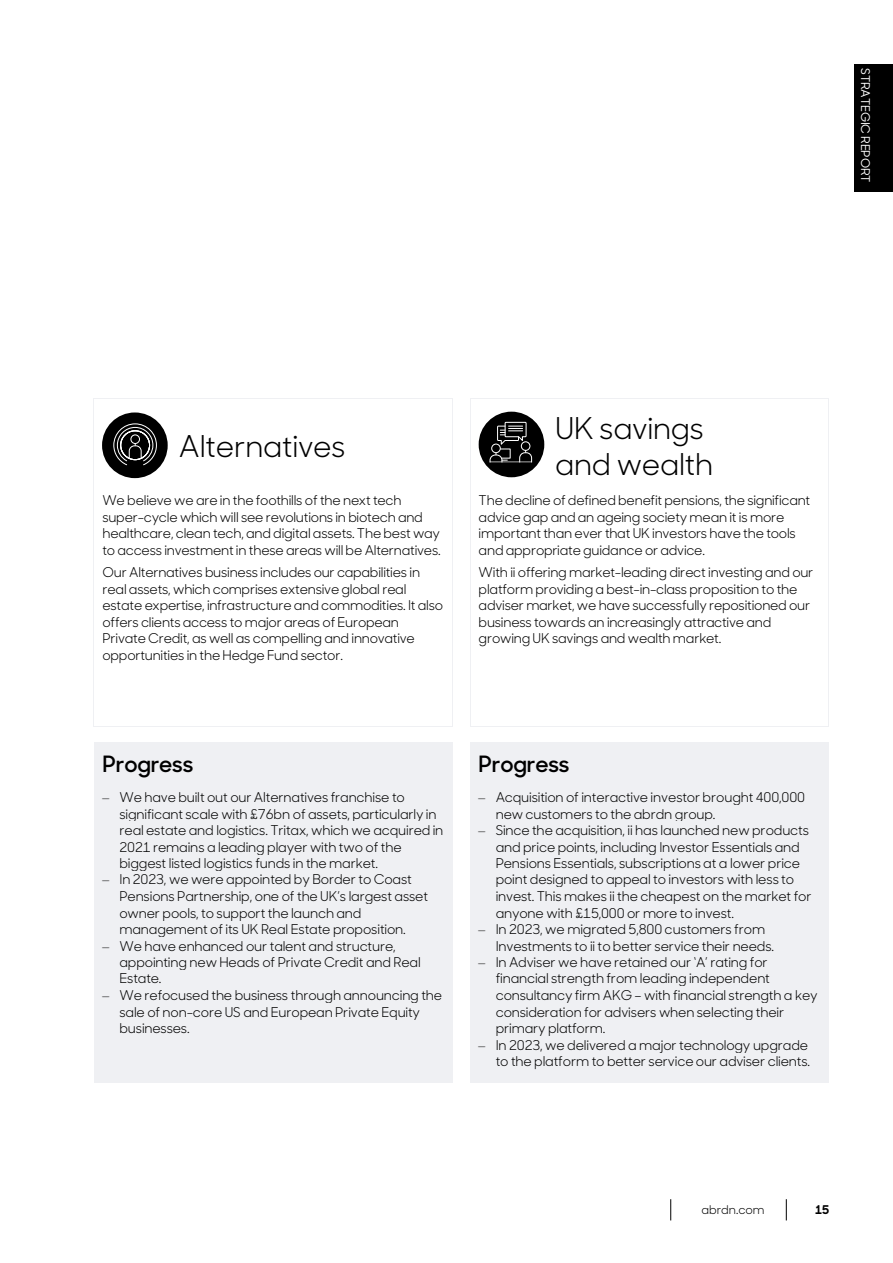
<style>
.page{position:relative;width:893px;height:1263px;background:#fff}
.page>*{position:absolute;margin:0;border:0;box-sizing:border-box;transform-origin:0 0}
.t1{font:30px/36px "Sharp Sans Display No 1";letter-spacing:-.01em;color:#000}
.t2{font:600 22.5px "Sharp Sans Display No 1";letter-spacing:-.01em;color:#000}
.t3{font:13.5px/16.5px "Sharp Sans Display No 1";letter-spacing:-.015em;color:#000}
.t4{font:500 12px "Sharp Sans Display No 1";letter-spacing:-.01em;color:#fff}
.t5{font:12px "Sharp Sans Display No 1";color:#000}
.t6{font:700 12px "Sharp Sans Display No 1";color:#000}
.s1{font-family:"Times New Roman"}
</style>
<div class="page">
<hr style="left:94px;top:398px;width:85px;height:1px;background:#eff0f3">
<hr style="left:180px;top:398px;width:272px;height:1px;background:#eff0f3">
<hr style="left:94px;top:407px;width:1px;height:76px;background:#eff0f3">
<hr style="left:452px;top:407px;width:1px;height:76px;background:#eff0f3">
<hr style="left:94px;top:492px;width:1px;height:234px;background:#eff0f3">
<hr style="left:452px;top:492px;width:1px;height:234px;background:#eff0f3">
<hr style="left:95px;top:726px;width:357px;height:1px;background:#eff0f3">
<div style="left:94px;top:743px;width:358px;height:340px;background:#eff0f3"></div>
<div style="left:94px;top:743px;width:359px;height:8px;background:#eff0f3"></div>
<div style="left:94px;top:1074px;width:359px;height:9px;background:#eff0f3"></div>
<hr style="left:471px;top:398px;width:84px;height:1px;background:#eff0f3">
<hr style="left:556px;top:398px;width:272px;height:1px;background:#eff0f3">
<hr style="left:470px;top:407px;width:1px;height:76px;background:#eff0f3">
<hr style="left:828px;top:407px;width:1px;height:76px;background:#eff0f3">
<hr style="left:470px;top:492px;width:1px;height:234px;background:#eff0f3">
<hr style="left:828px;top:492px;width:1px;height:234px;background:#eff0f3">
<hr style="left:471px;top:726px;width:357px;height:1px;background:#eff0f3">
<div style="left:470px;top:743px;width:359px;height:340px;background:#eff0f3"></div>
<div style="left:102px;top:412px;width:66px;height:66px;background:#000;border-radius:50%"></div>
<svg style="left:113px;top:423px;width:44px;height:43px"></svg>
<div style="left:479px;top:412px;width:65px;height:65px;background:#000;border-radius:50%"></div>
<hr style="left:490px;top:462px;width:42px;height:1px;background:#fff">
<svg style="left:489px;top:421px;width:43px;height:41px"></svg>
<svg style="left:670px;top:1199px;width:1px;height:21px"></svg>
<svg style="left:786px;top:1199px;width:1px;height:21px"></svg>
<div style="left:855px;top:64px;width:38px;height:127px;background:#000"></div>
<p class="t4" style="left:874px;top:68px;width:116px;rotate:90deg">STRATEGIC REPORT</p>
<h1 class="t1" style="left:179px;top:425px;width:168px">Alternatives</h1>
<p class="t3" style="left:102px;top:491px;width:340px">We believe we are in the foothills of the next tech super-cycle which will see revolutions in biotech and healthcare, clean tech, and digital assets. The best way to access investment in these areas will be Alternatives.</p>
<p class="t3" style="left:102px;top:563px;width:342px">Our Alternatives business includes our capabilities in real assets, which comprises extensive global real estate expertise, infrastructure and commodities. It also offers clients access to major areas of European Private Credit, as well as compelling and innovative opportunities in the Hedge Fund sector.</p>
<h1 class="t1" style="left:555px;top:408px;width:160px">UK savings and wealth</h1>
<p class="t3" style="left:479px;top:491px;width:333px">The decline of defined benefit pensions, the significant advice gap and an ageing society mean it is more important than ever that UK investors have the tools and appropriate guidance or advice.</p>
<p class="t3" style="left:479px;top:563px;width:336px">With ii offering market-leading direct investing and our platform providing a best-in-class proposition to the adviser market, we have successfully repositioned our business towards an increasingly attractive and growing UK savings and wealth market.</p>
<h2 class="t2" style="left:102px;top:746px;width:92px">Progress</h2>
<p class="t3" style="left:120px;top:788px;width:325px;text-indent:-17px"><span class="s1">–</span> We have built out our Alternatives franchise to significant scale with £76bn of assets, particularly in real estate and logistics. Tritax, which we acquired in 2021 remains a leading player with two of the biggest listed logistics funds in the market.</p>
<p class="t3" style="left:120px;top:870px;width:310px;text-indent:-17px"><span class="s1">–</span> In 2023, we were appointed by Border to Coast Pensions Partnership, one of the UK’s largest asset owner pools, to support the launch and management of its UK Real Estate proposition.</p>
<p class="t3" style="left:120px;top:936px;width:303px;text-indent:-17px"><span class="s1">–</span> We have enhanced our talent and structure, appointing new Heads of Private Credit and Real<br>Estate.</p>
<p class="t3" style="left:120px;top:986px;width:324px;text-indent:-17px"><span class="s1">–</span> We refocused the business through announcing the sale of non-core US and European Private Equity businesses.</p>
<h2 class="t2" style="left:479px;top:746px;width:92px">Progress</h2>
<p class="t3" style="left:496px;top:788px;width:311px;text-indent:-17px"><span class="s1">–</span> Acquisition of interactive investor brought 400,000 new customers to the abrdn group.</p>
<p class="t3" style="left:496px;top:821px;width:317px;text-indent:-17px"><span class="s1">–</span> Since the acquisition, ii has launched new products and price points, including Investor Essentials and Pensions Essentials, subscriptions at a lower price point designed to appeal to investors with less to invest. This makes ii the cheapest on the market for anyone with £15,000 or more to invest.</p>
<p class="t3" style="left:496px;top:920px;width:280px;text-indent:-17px"><span class="s1">–</span> In 2023, we migrated 5,800 customers from<br>Investments to ii to better service their needs.</p>
<p class="t3" style="left:496px;top:953px;width:323px;text-indent:-17px"><span class="s1">–</span> In Adviser we have retained our ‘A’ rating for financial strength from leading independent consultancy firm AKG – with financial strength a key consideration for advisers when selecting their primary platform.</p>
<p class="t3" style="left:479px;top:1035px;width:333px;text-align:right"><span class="s1">–</span> In 2023, we delivered a major technology upgrade to the platform to better service our adviser clients.</p>
<p class="t5" style="left:701px;top:1200px;width:65px">abrdn.com</p>
<p class="t6" style="left:815px;top:1200px;width:16px">15</p>
</div>
